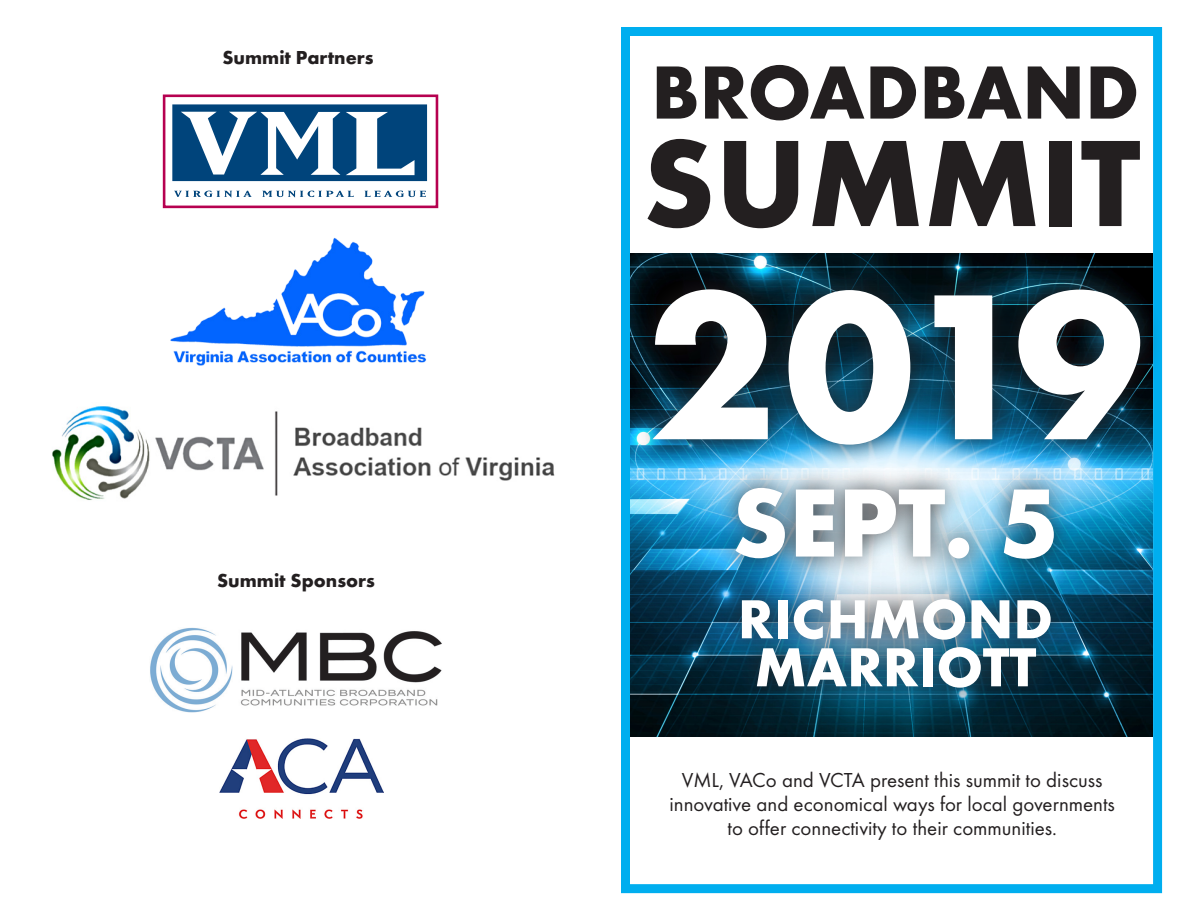
<style>
.page{position:relative;width:1188px;height:918px;background:#fff}
.page>*{position:absolute;margin:0;border:0;box-sizing:border-box;transform-origin:0 0}
.t1{font:700 215.7px "Futura T";color:#fff}
.t2{font:700 127.5px "Futura T";color:#231f20}
.t3{font:700 100.5px "Futura T";color:#fff}
.t4{font:700 78.15px "Futura T";color:#231f20}
.t5{font:700 57px "Futura T";color:#fff}
.t6{font:21px/24px "Futura T";color:#231f20;text-align:center}
.Event_Title{font:700 19.5px "Futura T";color:#231f20}
</style>
<div class="page">
<img style="left:170px;top:237px;width:257px;height:129px">
<div style="left:163px;top:95px;width:275px;height:113px;border:3px solid #b60150"></div>
<div style="left:172px;top:104px;width:255px;height:77px;background:#00447b;border:2px solid #00447b"></div>
<svg style="left:174px;top:191px;width:78px;height:7px"></svg>
<svg style="left:262px;top:191px;width:92px;height:7px"></svg>
<svg style="left:364px;top:191px;width:62px;height:6px"></svg>
<svg style="left:181px;top:112px;width:234px;height:63px"></svg>
<img style="left:52px;top:406px;width:503px;height:94px">
<img style="left:631px;top:254px;width:521px;height:482px">
<div style="left:621px;top:27px;width:541px;height:866px;border:9px solid #00aeef"></div>
<div style="left:633px;top:267px;width:529px;height:443px;background:#231f20;opacity:.83"></div>
<img style="left:220px;top:738px;width:164px;height:80px">
<img style="left:150px;top:627px;width:292px;height:86px">
<p class="Event_Title" style="left:223px;top:46px;width:153px">Summit Partners</p>
<p class="Event_Title" style="left:217px;top:569px;width:159px">Summit Sponsors</p>
<p class="t4" style="left:651px;top:46px;width:490px">BROADBAND</p>
<p class="t2" style="left:642px;top:108px;width:500px">SUMMIT</p>
<p class="t1" style="left:647px;top:240px;width:499px">2019</p>
<p class="t3" style="left:731px;top:464px;width:330px">SEPT. 5</p>
<p class="t5" style="left:738px;top:586px;width:317px">RICHMOND</p>
<p class="t5" style="left:755px;top:634px;width:283px">MARRIOTT</p>
<p class="t6" style="left:670px;top:768px;width:447px">VML, VACo and VCTA present this summit to discuss innovative and economical ways for local governments to offer connectivity to their communities.</p>
</div>
